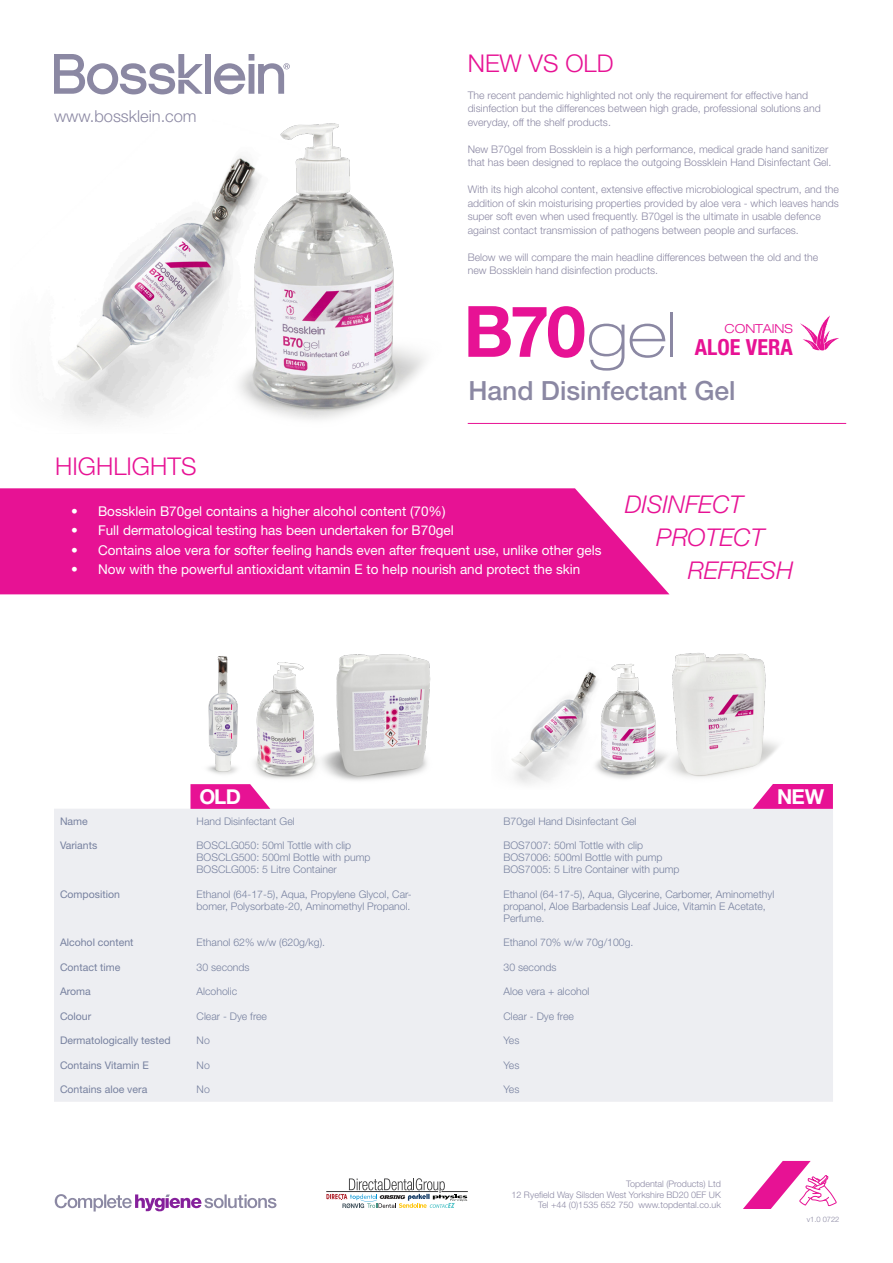
<style>
.page{position:relative;width:893px;height:1263px;background:#fff}
.page>*{position:absolute;margin:0;border:0;box-sizing:border-box;transform-origin:0 0}
.t1{font:700 70.95px "Helvetica Neue LT Std";color:#e71294}
.Paragraph_Headers_ye{font:500 26.4px "Helvetica Neue LT Std";color:#8b88a3}
.Paragraph_Headers_ye-2{font:italic 300 24.45px "Helvetica Neue LT Std";color:#e71294}
.Paragraph_Headers_ye-3{font:300 24.45px "Helvetica Neue LT Std";color:#e71294}
.t2{font:700 condensed 22.2px "Helvetica Neue LT Std";color:#e71294}
.t3{font:700 20.55px "Helvetica Neue LT Std";letter-spacing:-.04em;color:#fff}
.t4{font:300 16.5px "Helvetica Neue LT Std";color:#8b88a3}
.t5{font:13.5px "Helvetica Neue LT Std";color:#fff}
.t6{font:300 expanded 12.45px "Helvetica Neue LT Std";color:#e71294}
.Paragraph_Headers_ye-4{font:300 10.5px/13.5px "Helvetica Neue LT Std";color:#8b88a3}
.t7{font:300 10.5px/12px "Helvetica Neue LT Std";color:#77819f}
.t8{font:10.5px "Helvetica Neue LT Std";color:#77819f}
.Paragraph_Headers_ye-5{font:300 9px "Helvetica Neue LT Std";color:#8b88a3}
.Body_text_7pt_Grey{font:300 7.5px "Helvetica Neue LT Std";color:#8b88a3}
.s1{font-weight:100;font-stretch:expanded;font-size:62.85px;color:#8b88a3}
</style>
<div class="page">
<hr style="left:468px;top:423px;width:378px;height:1px;background:#e71294">
<div style="left:205px;top:54px;width:6px;height:40px;background:#8b88a3"></div>
<svg style="left:214px;top:54px;width:76px;height:27px"></svg>
<svg style="left:54px;top:54px;width:149px;height:40px"></svg>
<svg style="left:0;top:488px;width:669px;height:106px;background:#e8239b"></svg>
<div style="left:54px;top:809px;width:779px;height:293px;background:#edeef2"></div>
<svg style="left:55px;top:1194px;width:221px;height:17px"></svg>
<svg style="left:326px;top:1178px;width:142px;height:30px"></svg>
<svg style="left:743px;top:1161px;width:93px;height:48px"></svg>
<svg style="left:800px;top:315px;width:39px;height:36px"></svg>
<img style="left:58px;top:264px;width:78px;height:158px">
<img style="left:136px;top:81px;width:380px;height:343px">
<img style="left:512px;top:708px;width:43px;height:76px">
<img style="left:555px;top:664px;width:84px;height:115px">
<img style="left:639px;top:653px;width:139px;height:125px">
<img style="left:207px;top:694px;width:9px;height:80px">
<img style="left:216px;top:656px;width:91px;height:123px">
<img style="left:307px;top:654px;width:124px;height:127px">
<svg style="left:753px;top:784px;width:80px;height:25px;background:#ea30a1"></svg>
<svg style="left:190px;top:784px;width:80px;height:25px;background:#ea32a2"></svg>
<p class="t4" style="left:54px;top:106px;width:144px">www.bossklein.com</p>
<p class="Paragraph_Headers_ye-3" style="left:468px;top:48px;width:147px">NEW VS OLD</p>
<p class="Paragraph_Headers_ye-4" style="left:468px;top:88px;width:354px">The recent pandemic highlighted not only the requirement for effective hand disinfection but the differences between high grade, professional solutions and everyday, off the shelf products.</p>
<p class="Paragraph_Headers_ye-4" style="left:468px;top:142px;width:365px">New B70gel from Bossklein is a high performance, medical grade hand sanitizer that has been designed to replace the outgoing Bossklein Hand Disinfectant Gel.</p>
<p class="Paragraph_Headers_ye-4" style="left:468px;top:182px;width:373px">With its high alcohol content, extensive effective microbiological spectrum, and the addition of skin moisturising properties provided by aloe vera - which leaves hands super soft even when used frequently. B70gel is the ultimate in usable defence against contact transmission of pathogens between people and surfaces.</p>
<p class="Paragraph_Headers_ye-4" style="left:468px;top:250px;width:352px">Below we will compare the main headline differences between the old and the new Bossklein hand disinfection products.</p>
<p class="t1" style="left:463px;top:288px;width:215px">B70<span class="s1">gel</span></p>
<p class="t6" style="left:724px;top:321px;width:70px">CONTAINS</p>
<p class="t2" style="left:695px;top:334px;width:99px">ALOE VERA</p>
<p class="Paragraph_Headers_ye" style="left:468px;top:375px;width:269px">Hand Disinfectant Gel</p>
<p class="Paragraph_Headers_ye-3" style="left:55px;top:451px;width:143px">HIGHLIGHTS</p>
<p class="t5" style="left:71px;top:503px;width:376px">• Bossklein B70gel contains a higher alcohol content (70%)</p>
<p class="t5" style="left:71px;top:522px;width:384px">• Full dermatological testing has been undertaken for B70gel</p>
<p class="t5" style="left:71px;top:542px;width:532px">• Contains aloe vera for softer feeling hands even after frequent use, unlike other gels</p>
<p class="t5" style="left:71px;top:561px;width:511px">• Now with the powerful antioxidant vitamin E to help nourish and protect the skin</p>
<p class="Paragraph_Headers_ye-2" style="left:625px;top:490px;width:120px">DISINFECT</p>
<p class="Paragraph_Headers_ye-2" style="left:656px;top:523px;width:110px">PROTECT</p>
<p class="Paragraph_Headers_ye-2" style="left:688px;top:556px;width:107px">REFRESH</p>
<p class="t3" style="left:199px;top:784px;width:43px">OLD</p>
<p class="t3" style="left:777px;top:783px;width:48px">NEW</p>
<p class="t8" style="left:60px;top:815px;width:29px">Name</p>
<p class="t7" style="left:197px;top:815px;width:100px">Hand Disinfectant Gel</p>
<p class="t7" style="left:503px;top:815px;width:135px">B70gel Hand Disinfectant Gel</p>
<p class="t8" style="left:60px;top:839px;width:39px">Variants</p>
<p class="t7" style="left:197px;top:839px;width:156px">BOSCLG050: 50ml Tottle with clip</p>
<p class="t7" style="left:197px;top:851px;width:175px">BOSCLG500: 500ml Bottle with pump</p>
<p class="t7" style="left:197px;top:863px;width:142px">BOSCLG005: 5 Litre Container</p>
<p class="t7" style="left:503px;top:839px;width:141px">BOS7007: 50ml Tottle with clip</p>
<p class="t7" style="left:503px;top:851px;width:160px">BOS7006: 500ml Bottle with pump</p>
<p class="t7" style="left:503px;top:863px;width:178px">BOS7005: 5 Litre Container with pump</p>
<p class="t8" style="left:60px;top:888px;width:61px">Composition</p>
<p class="t7" style="left:197px;top:888px;width:217px">Ethanol (64-17-5), Aqua, Propylene Glycol, Car&shy;bomer, Polysorbate-20, Aminomethyl Propanol.</p>
<p class="t7" style="left:503px;top:888px;width:272px">Ethanol (64-17-5), Aqua, Glycerine, Carbomer, Aminomethyl propanol, Aloe Barbadensis Leaf Juice, Vitamin E Acetate,<br>Perfume.</p>
<p class="t8" style="left:60px;top:936px;width:75px">Alcohol content</p>
<p class="t7" style="left:197px;top:936px;width:130px">Ethanol 62% w/w (620g/kg).</p>
<p class="t7" style="left:503px;top:936px;width:131px">Ethanol 70% w/w 70g/100g.</p>
<p class="t8" style="left:60px;top:961px;width:62px">Contact time</p>
<p class="t7" style="left:197px;top:961px;width:55px">30 seconds</p>
<p class="t7" style="left:503px;top:961px;width:55px">30 seconds</p>
<p class="t8" style="left:60px;top:985px;width:32px">Aroma</p>
<p class="t7" style="left:197px;top:985px;width:42px">Alcoholic</p>
<p class="t7" style="left:503px;top:985px;width:88px">Aloe vera + alcohol</p>
<p class="t8" style="left:60px;top:1010px;width:33px">Colour</p>
<p class="t7" style="left:197px;top:1010px;width:72px">Clear - Dye free</p>
<p class="t7" style="left:503px;top:1010px;width:72px">Clear - Dye free</p>
<p class="t8" style="left:60px;top:1034px;width:112px">Dermatologically tested</p>
<p class="t7" style="left:197px;top:1034px;width:15px">No</p>
<p class="t7" style="left:503px;top:1034px;width:17px">Yes</p>
<p class="t8" style="left:60px;top:1059px;width:90px">Contains Vitamin E</p>
<p class="t7" style="left:197px;top:1059px;width:15px">No</p>
<p class="t7" style="left:503px;top:1059px;width:17px">Yes</p>
<p class="t8" style="left:60px;top:1083px;width:89px">Contains aloe vera</p>
<p class="t7" style="left:197px;top:1083px;width:15px">No</p>
<p class="t7" style="left:503px;top:1083px;width:17px">Yes</p>
<p class="Paragraph_Headers_ye-5" style="left:626px;top:1178px;width:96px">Topdental (Products) Ltd</p>
<p class="Paragraph_Headers_ye-5" style="left:511px;top:1189px;width:211px">12 Ryefield Way Silsden West Yorkshire BD20 0EF UK</p>
<p class="Paragraph_Headers_ye-5" style="left:538px;top:1199px;width:184px">Tel +44 (0)1535 652 750 www.topdental.co.uk</p>
<p class="Body_text_7pt_Grey" style="left:807px;top:1215px;width:34px">v1.0 0722</p>
</div>
